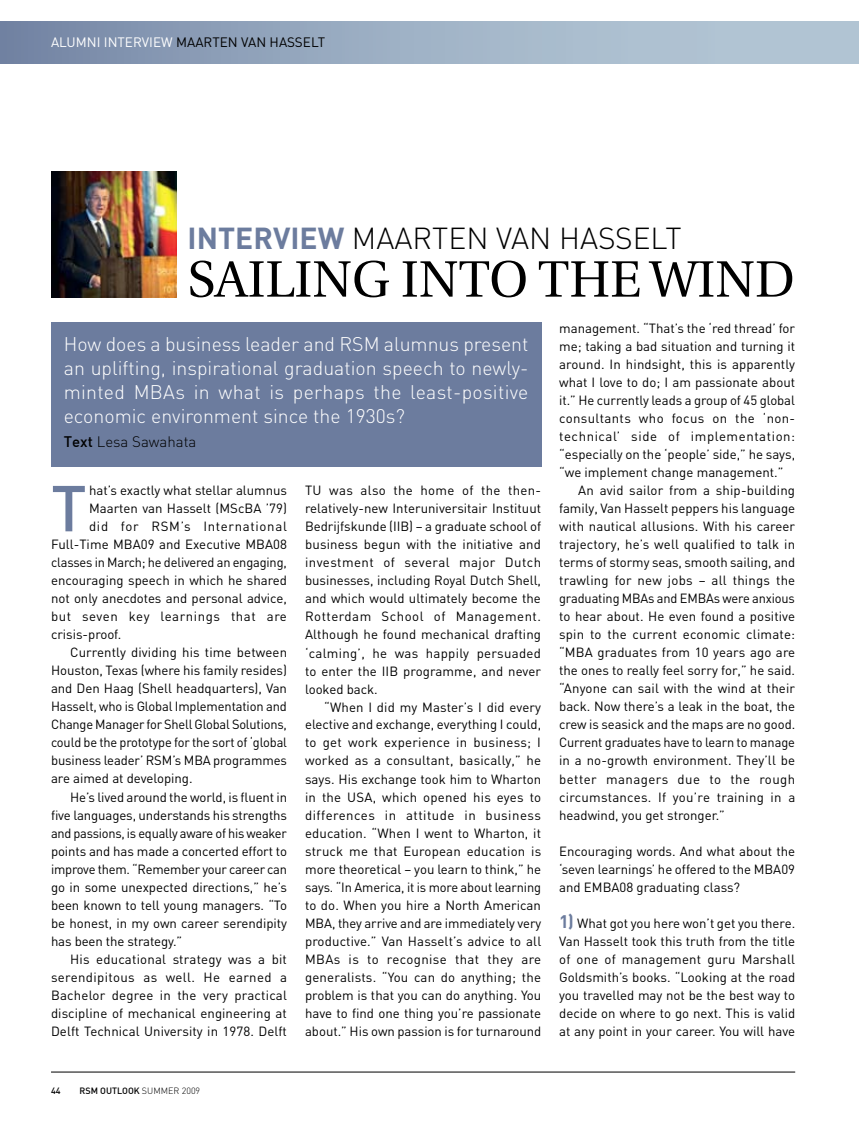
<style>
.page{position:relative;width:859px;height:1136px;background:#fff}
.page>*{position:absolute;margin:0;border:0;box-sizing:border-box;transform-origin:0 0}
.t1{font:500 63.75px "DIN";color:#6c7c9e}
.t2{font:51px "Utopia";color:#000}
.t3{font:300 30px "DIN";color:#000}
.t4{font:300 19.5px/24px "DIN";color:#fff;text-align:justify}
.t5{font:300 15px "DIN";color:#000}
.t6{font:13.5px "DIN";color:#000}
.t7{font:13.2px/18px "DIN";color:#000;text-align:justify}
.t8{font:13.2px "DIN";letter-spacing:.03em;color:#000}
.t9{font:13.2px "DIN";letter-spacing:-.02em;color:#000}
.t10{font:13.2px "DIN";letter-spacing:.02em;color:#000}
.t11{font:13.2px "DIN";letter-spacing:.045em;color:#000}
.t12{font:13.2px "DIN";letter-spacing:.04em;color:#000}
.t13{font:13.2px "DIN";letter-spacing:.035em;color:#000}
.t14{font:13.2px "DIN";letter-spacing:.05em;color:#000}
.t15{font:500 9px "DIN";color:#000}
.s1{color:#fff}
.s2{font-weight:700;color:#6c7c9e}
.s3{font-weight:500}
.s4{font-weight:700;font-size:18px;color:#6c7c9e}
.s5{font-weight:300}
</style>
<div class="page">
<img style="left:51px;top:171px;width:125px;height:126px">
<div style="left:0;top:21px;width:859px;height:43px;background:linear-gradient(to right,#7a8ba9,#bdd0dc)"></div>
<hr style="left:51px;top:1071px;width:744px;height:1px;background:#000">
<div style="left:51px;top:322px;width:490px;height:144px;background:#6c7c9e"></div>
<p class="t6" style="left:51px;top:34px;width:276px"><span class="s1">ALUMNI INTERVIEW</span> MAARTEN VAN HASSELT</p>
<h3 class="t3" style="left:188px;top:219px;width:495px"><span class="s2">INTERVIEW</span> MAARTEN VAN HASSELT</h3>
<h2 class="t2" style="left:188px;top:251px;width:609px">SAILING INTO THE WIND</h2>
<h3 class="t4" style="left:64px;top:332px;width:466px">How does a business leader and RSM alumnus present an uplifting, inspirational graduation speech to newly&shy;minted MBAs in what is perhaps the least-positive economic environment since the 1930s?</h3>
<p class="t5" style="left:64px;top:432px;width:134px"><span class="s3">Text</span> Lesa Sawahata</p>
<h1 class="t1" style="left:51px;top:467px;width:37px">T</h1>
<p class="t7" style="left:89px;top:481px;width:199px">hat’s exactly what stellar alumnus</p>
<p class="t7" style="left:89px;top:499px;width:199px">Maarten van Hasselt (MScBA ’79)</p>
<p class="t14" style="left:89px;top:518px;width:199px">did for RSM’s International</p>
<p class="t7" style="left:51px;top:535px;width:237px">Full-Time MBA09 and Executive MBA08</p>
<p class="t7" style="left:51px;top:553px;width:237px">classes in March; he delivered an engaging,</p>
<p class="t7" style="left:51px;top:571px;width:238px">encouraging speech in which he shared</p>
<p class="t7" style="left:51px;top:589px;width:237px">not only anecdotes and personal advice,</p>
<p class="t12" style="left:51px;top:608px;width:237px">but seven key learnings that are</p>
<p class="t7" style="left:51px;top:625px;width:72px">crisis-proof.</p>
<p class="t7" style="left:70px;top:643px;width:218px">Currently dividing his time between</p>
<p class="t7" style="left:51px;top:661px;width:238px">Houston, Texas (where his family resides)</p>
<p class="t7" style="left:51px;top:679px;width:238px">and Den Haag (Shell headquarters), Van</p>
<p class="t7" style="left:51px;top:697px;width:237px">Hasselt, who is Global Implementation and</p>
<p class="t7" style="left:51px;top:715px;width:237px">Change Manager for Shell Global Solutions,</p>
<p class="t7" style="left:51px;top:733px;width:238px">could be the prototype for the sort of ‘global</p>
<p class="t7" style="left:51px;top:751px;width:237px">business leader’ RSM’s MBA programmes</p>
<p class="t7" style="left:51px;top:769px;width:143px">are aimed at developing.</p>
<p class="t7" style="left:70px;top:787px;width:219px">He’s lived around the world, is fluent in</p>
<p class="t7" style="left:51px;top:805px;width:238px">five languages, understands his strengths</p>
<p class="t9" style="left:51px;top:824px;width:237px">and passions, is equally aware of his weaker</p>
<p class="t7" style="left:51px;top:841px;width:238px">points and has made a concerted effort to</p>
<p class="t7" style="left:51px;top:859px;width:237px">improve them. “Remember your career can</p>
<p class="t7" style="left:51px;top:877px;width:238px">go in some unexpected directions,” he’s</p>
<p class="t7" style="left:51px;top:895px;width:238px">been known to tell young managers. “To</p>
<p class="t7" style="left:51px;top:913px;width:238px">be honest, in my own career serendipity</p>
<p class="t7" style="left:51px;top:931px;width:133px">has been the strategy.”</p>
<p class="t7" style="left:70px;top:949px;width:218px">His educational strategy was a bit</p>
<p class="t8" style="left:51px;top:968px;width:238px">serendipitous as well. He earned a</p>
<p class="t7" style="left:51px;top:985px;width:237px">Bachelor degree in the very practical</p>
<p class="t7" style="left:51px;top:1003px;width:237px">discipline of mechanical engineering at</p>
<p class="t7" style="left:51px;top:1021px;width:237px">Delft Technical University in 1978. Delft</p>
<p class="t7" style="left:305px;top:481px;width:238px">TU was also the home of the then&shy;relatively-new Interuniversitair Instituut Bedrijfskunde (IIB) – a graduate school of business begun with the initiative and investment of several major Dutch businesses, including Royal Dutch Shell, and which would ultimately become the Rotterdam School of Management.<br>Although he found mechanical drafting ‘calming’, he was happily persuaded to enter the IIB programme, and never looked back.</p>
<p class="t7" style="left:305px;top:697px;width:238px;text-indent:19px">“When I did my Master’s I did every elective and exchange, everything I could, to get work experience in business; I worked as a consultant, basically,” he says. His exchange took him to Wharton in the USA, which opened his eyes to differences in attitude in business education. “When I went to Wharton, it struck me that European education is more theoretical – you learn to think,” he says. “In America, it is more about learning to do. When you hire a North American MBA, they arrive and are immediately very productive.” Van Hasselt’s advice to all MBAs is to recognise that they are generalists. “You can do anything; the problem is that you can do anything. You have to find one thing you’re passionate about.” His own passion is for turnaround</p>
<p class="t7" style="left:559px;top:319px;width:238px">management. “That’s the ‘red thread’ for</p>
<p class="t7" style="left:559px;top:337px;width:238px">me; taking a bad situation and turning it</p>
<p class="t7" style="left:559px;top:355px;width:237px">around. In hindsight, this is apparently</p>
<p class="t7" style="left:559px;top:373px;width:238px">what I love to do; I am passionate about</p>
<p class="t7" style="left:559px;top:391px;width:237px">it.” He currently leads a group of 45 global</p>
<p class="t8" style="left:559px;top:410px;width:238px">consultants who focus on the ‘non-</p>
<p class="t11" style="left:559px;top:428px;width:238px">technical’ side of implementation:</p>
<p class="t7" style="left:559px;top:445px;width:238px">“especially on the ‘people’ side,” he says,</p>
<p class="t7" style="left:559px;top:463px;width:226px">“we implement change management.”</p>
<p class="t7" style="left:578px;top:481px;width:218px">An avid sailor from a ship-building</p>
<p class="t7" style="left:559px;top:499px;width:238px">family, Van Hasselt peppers his language</p>
<p class="t7" style="left:559px;top:517px;width:238px">with nautical allusions. With his career</p>
<p class="t7" style="left:559px;top:535px;width:238px">trajectory, he’s well qualified to talk in</p>
<p class="t7" style="left:559px;top:553px;width:238px">terms of stormy seas, smooth sailing, and</p>
<p class="t7" style="left:559px;top:571px;width:238px">trawling for new jobs – all things the</p>
<p class="t7" style="left:559px;top:589px;width:237px">graduating MBAs and EMBAs were anxious</p>
<p class="t7" style="left:559px;top:607px;width:237px">to hear about. He even found a positive</p>
<p class="t7" style="left:559px;top:625px;width:237px">spin to the current economic climate:</p>
<p class="t7" style="left:559px;top:643px;width:238px">“MBA graduates from 10 years ago are</p>
<p class="t7" style="left:559px;top:661px;width:237px">the ones to really feel sorry for,” he said.</p>
<p class="t7" style="left:559px;top:679px;width:237px">“Anyone can sail with the wind at their</p>
<p class="t7" style="left:559px;top:697px;width:237px">back. Now there’s a leak in the boat, the</p>
<p class="t7" style="left:559px;top:715px;width:238px">crew is seasick and the maps are no good.</p>
<p class="t7" style="left:559px;top:733px;width:237px">Current graduates have to learn to manage</p>
<p class="t7" style="left:559px;top:751px;width:237px">in a no-growth environment. They’ll be</p>
<p class="t13" style="left:559px;top:770px;width:238px">better managers due to the rough</p>
<p class="t10" style="left:559px;top:788px;width:238px">circumstances. If you’re training in a</p>
<p class="t7" style="left:559px;top:805px;width:167px">headwind, you get stronger.”</p>
<p class="t7" style="left:559px;top:841px;width:238px">Encouraging words. And what about the ‘seven learnings’ he offered to the MBA09 and EMBA08 graduating class?</p>
<p class="t7" style="left:559px;top:913px;width:238px"><span class="s4">1)</span> What got you here won’t get you there.<br>Van Hasselt took this truth from the title of one of management guru Marshall Goldsmith’s books. “Looking at the road you travelled may not be the best way to decide on where to go next. This is valid at any point in your career. You will have</p>
<p class="t15" style="left:51px;top:1084px;width:11px">44</p>
<p class="t15" style="left:80px;top:1084px;width:122px">RSM OUTLOOK <span class="s5">SUMMER 2009</span></p>
</div>
